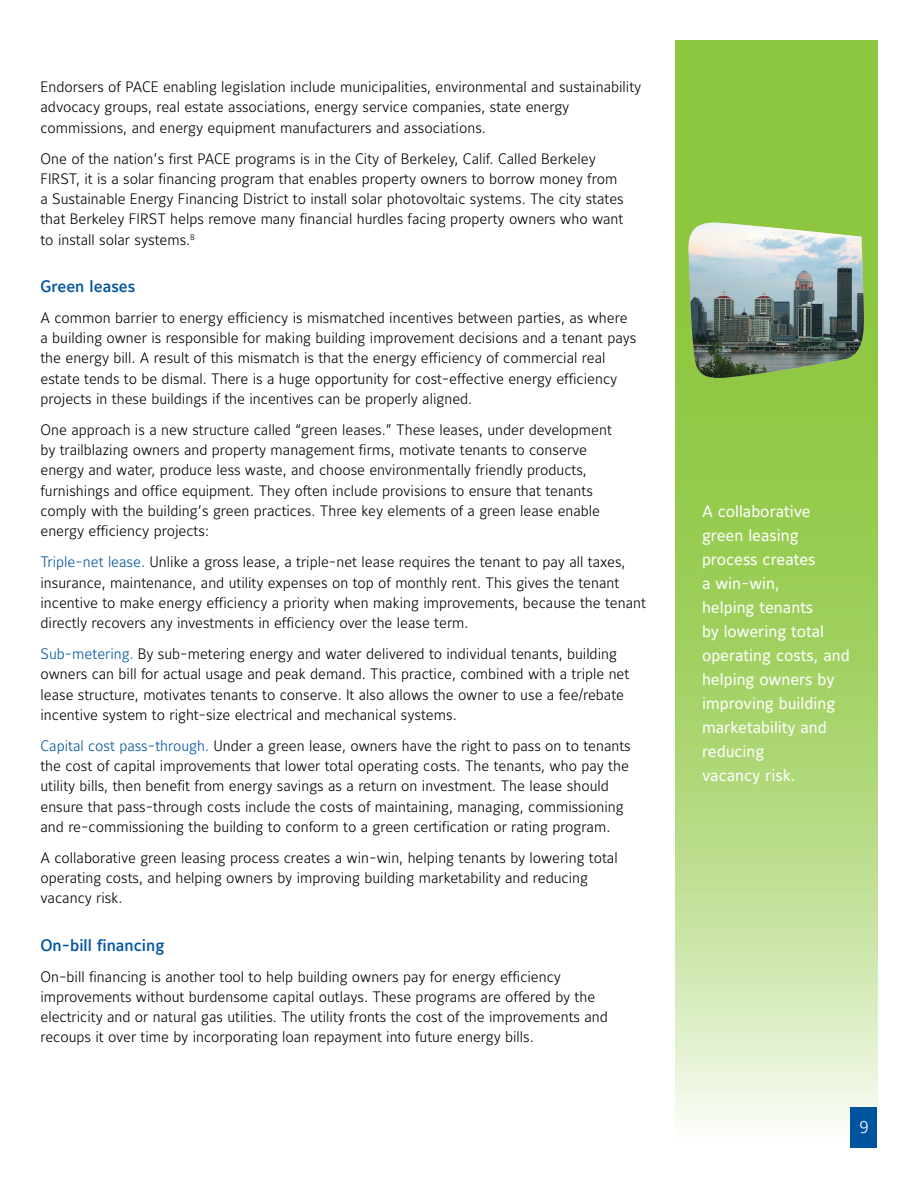
<style>
.page{position:relative;width:918px;height:1188px;background:#fff}
.page>*{position:absolute;margin:0;border:0;box-sizing:border-box;transform-origin:0 0}
.t1{font:18px "Maurea Light Lf";color:#fff}
.t2{font:16.5px/24px "Maurea Regular Lf";color:#fff}
.t3{font:16.5px "Maurea Medium Lf";color:#00549e}
.t4{font:15px/20.2px "Maurea Light Lf";color:#000}
.s1{color:#00549e}
</style>
<div class="page">
<svg style="left:675px;top:40px;width:203px;height:1086px;background:#abd573"></svg>
<div style="left:850px;top:1107px;width:28px;height:41px;background:#00549e"></div>
<svg style="left:687px;top:221px;width:180px;height:162px"></svg>
<img style="left:687px;top:223px;width:178px;height:156px">
<p class="t4" style="left:40px;top:78px;width:602px">Endorsers of PACE enabling legislation include municipalities, environmental and sustainability advocacy groups, real estate associations, energy service companies, state energy commissions, and energy equipment manufacturers and associations.</p>
<p class="t4" style="left:40px;top:149px;width:585px">One of the nation’s first PACE programs is in the City of Berkeley, Calif. Called Berkeley FIRST, it is a solar financing program that enables property owners to borrow money from a Sustainable Energy Financing District to install solar photovoltaic systems. The city states that Berkeley FIRST helps remove many financial hurdles facing property owners who want to install solar systems.<sup>8</sup></p>
<p class="t3" style="left:40px;top:277px;width:96px">Green leases</p>
<p class="t4" style="left:40px;top:308px;width:597px">A common barrier to energy efficiency is mismatched incentives between parties, as where a building owner is responsible for making building improvement decisions and a tenant pays the energy bill. A result of this mismatch is that the energy efficiency of commercial real estate tends to be dismal. There is a huge opportunity for cost-effective energy efficiency projects in these buildings if the incentives can be properly aligned.</p>
<p class="t4" style="left:40px;top:420px;width:573px">One approach is a new structure called “green leases.” These leases, under development by trailblazing owners and property management firms, motivate tenants to conserve energy and water, produce less waste, and choose environmentally friendly products, furnishings and office equipment. They often include provisions to ensure that tenants comply with the building’s green practices. Three key elements of a green lease enable energy efficiency projects:</p>
<p class="t4" style="left:40px;top:553px;width:607px"><span class="s1">Triple-net lease.</span> Unlike a gross lease, a triple-net lease requires the tenant to pay all taxes, insurance, maintenance, and utility expenses on top of monthly rent. This gives the tenant incentive to make energy efficiency a priority when making improvements, because the tenant directly recovers any investments in efficiency over the lease term.</p>
<p class="t4" style="left:40px;top:645px;width:590px"><span class="s1">Sub-metering.</span> By sub-metering energy and water delivered to individual tenants, building owners can bill for actual usage and peak demand. This practice, combined with a triple net lease structure, motivates tenants to conserve. It also allows the owner to use a fee/rebate incentive system to right-size electrical and mechanical systems.</p>
<p class="t4" style="left:40px;top:736px;width:592px"><span class="s1">Capital cost pass-through.</span> Under a green lease, owners have the right to pass on to tenants the cost of capital improvements that lower total operating costs. The tenants, who pay the utility bills, then benefit from energy savings as a return on investment. The lease should ensure that pass-through costs include the costs of maintaining, managing, commissioning and re-commissioning the building to conform to a green certification or rating program.</p>
<p class="t4" style="left:40px;top:848px;width:579px">A collaborative green leasing process creates a win-win, helping tenants by lowering total operating costs, and helping owners by improving building marketability and reducing vacancy risk.</p>
<p class="t3" style="left:40px;top:936px;width:125px">On-bill financing</p>
<p class="t4" style="left:40px;top:967px;width:569px">On-bill financing is another tool to help building owners pay for energy efficiency improvements without burdensome capital outlays. These programs are offered by the electricity and or natural gas utilities. The utility fronts the cost of the improvements and recoups it over time by incorporating loan repayment into future energy bills.</p>
<p class="t2" style="left:702px;top:500px;width:149px">A collaborative green leasing process creates<br>a win-win,<br>helping tenants<br>by lowering total operating costs, and helping owners by improving building marketability and reducing<br>vacancy risk.</p>
<p class="t1" style="left:860px;top:1117px;width:11px">9</p>
</div>
